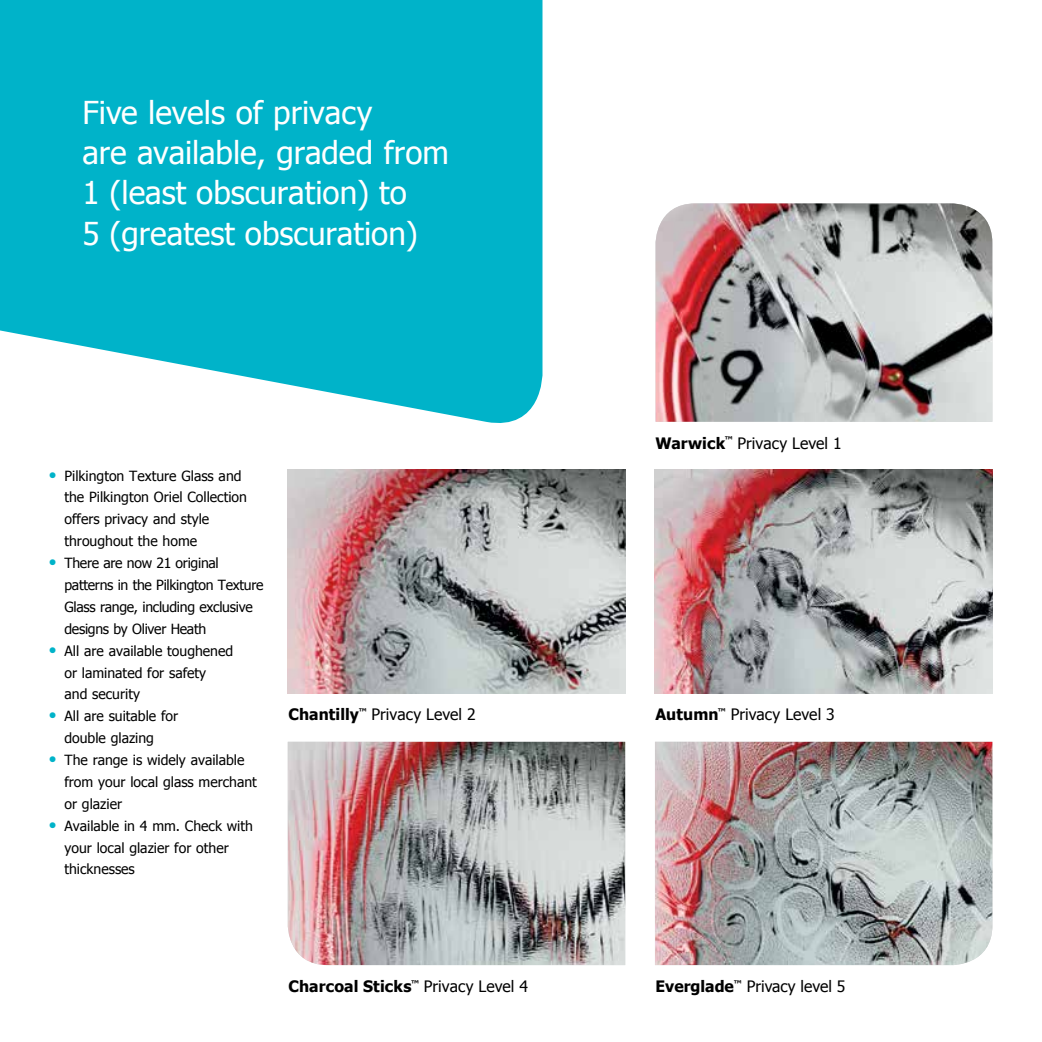
<style>
.page{position:relative;width:1042px;height:1042px;background:#fff}
.page>*{position:absolute;margin:0;border:0;box-sizing:border-box;transform-origin:0 0}
.t1{font:31.5px/40.2px "Tahoma";color:#fff}
.t2{font:15.75px "Tahoma";color:#000}
.t3{font:700 15.75px "Tahoma";letter-spacing:.015em;color:#000}
.t4{font:14px/21.9px "Tahoma";color:#000}
.t5{font:14px/21.9px "Tahoma";letter-spacing:-.02em;color:#000}
.s1{font-weight:700}
.s2{font-weight:400}
</style>
<div class="page">
<svg style="left:0;top:0;width:542px;height:423px;background:#1abace"></svg>
<img style="left:655px;top:203px;width:337px;height:219px">
<img style="left:288px;top:470px;width:337px;height:223px">
<img style="left:288px;top:742px;width:337px;height:223px">
<img style="left:655px;top:470px;width:337px;height:223px">
<img style="left:655px;top:742px;width:337px;height:223px">
<h1 class="t1" style="left:82px;top:91px;width:368px">Five levels of privacy<br>are available, graded from<br>1 (least obscuration) to<br>5 (greatest obscuration)</h1>
<p class="t2" style="left:655px;top:432px;width:188px"><span class="s1">Warwick</span><sup>™</sup> Privacy Level 1</p>
<p class="t4" style="left:64px;top:464px;width:184px;text-indent:-15px"><sup>●</sup> Pilkington Texture Glass and the Pilkington Oriel Collection offers privacy and style throughout the home</p>
<p class="t5" style="left:64px;top:551px;width:201px;text-indent:-15px"><sup>●</sup> There are now 21 original patterns in the Pilkington Texture<br>Glass range, including exclusive designs by Oliver Heath</p>
<p class="t4" style="left:64px;top:639px;width:170px;text-indent:-15px"><sup>●</sup> All are available toughened or laminated for safety<br>and security</p>
<p class="t4" style="left:64px;top:704px;width:115px;text-indent:-15px"><sup>●</sup> All are suitable for double glazing</p>
<p class="t4" style="left:64px;top:748px;width:194px;text-indent:-15px"><sup>●</sup> The range is widely available from your local glass merchant or glazier</p>
<p class="t4" style="left:64px;top:814px;width:190px;text-indent:-15px"><sup>●</sup> Available in 4 mm. Check with your local glazier for other thicknesses</p>
<p class="t2" style="left:288px;top:704px;width:189px"><span class="s1">Chantilly</span><sup>™</sup> Privacy Level 2</p>
<p class="t2" style="left:655px;top:704px;width:181px"><span class="s1">Autumn</span><sup>™</sup> Privacy Level 3</p>
<p class="t3" style="left:288px;top:975px;width:241px">Charcoal Sticks<sup>™</sup> <span class="s2">Privacy Level 4</span></p>
<p class="t2" style="left:655px;top:975px;width:191px"><span class="s1">Everglade</span><sup>™</sup> Privacy level 5</p>
</div>
